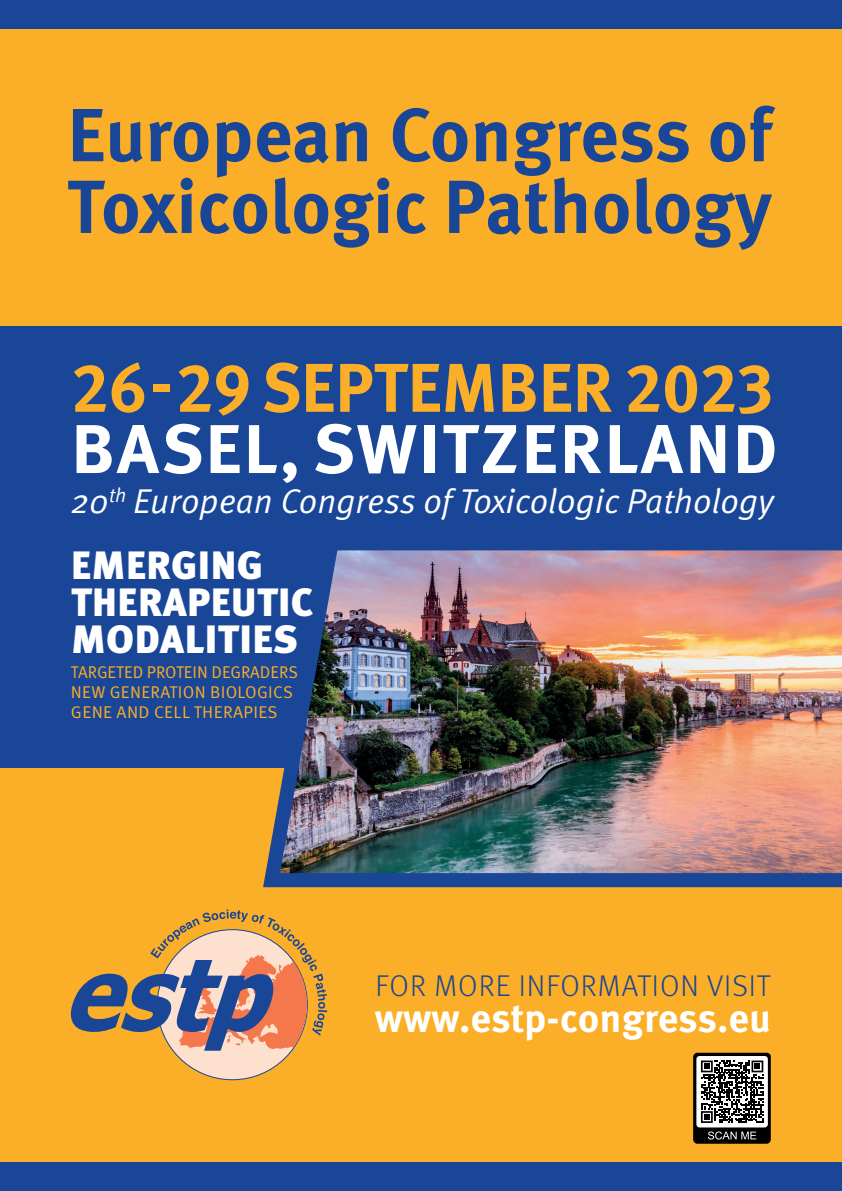
<style>
.page{position:relative;width:842px;height:1191px;background:#fff}
.page>*{position:absolute;margin:0;border:0;box-sizing:border-box;transform-origin:0 0}
.t1{font:700 75.1px/71.7px "Meta Pro";color:#194697}
.t2{font:700 68.85px "Meta Pro";letter-spacing:-.005em;color:#fbae27}
.t3{font:700 68.85px "Meta Pro";letter-spacing:.03em;color:#fff;scale:1.04 1}
.t4{font:700 40px "Meta Pro";letter-spacing:-.005em;color:#fff}
.t5{font:900 39.5px/37px "Meta Pro";letter-spacing:.01em;color:#fff}
.t6{font:italic 34.45px "Meta Pro";color:#fff}
.t7{font:300 30px "Meta Pro";letter-spacing:.035em;color:#194697}
.t8{font:17px/20.2px "Meta Pro";letter-spacing:.02em;color:#fbae27}
</style>
<div class="page">
<div style="left:0;top:28px;width:842px;height:1134px;background:#fbae27"></div>
<div style="left:0;top:0;width:842px;height:28px;background:#194697"></div>
<div style="left:0;top:1162px;width:842px;height:29px;background:#194697"></div>
<div style="left:157px;top:929px;width:150px;height:150px;background:#fde0cd;border-radius:50%"></div>
<svg style="left:70px;top:909px;width:257px;height:141px"></svg>
<div style="left:0;top:326px;width:842px;height:441px;background:#194697"></div>
<img style="left:255px;top:550px;width:587px;height:338px">
<svg style="left:693px;top:1052px;width:78px;height:91px;background:#6a6967"></svg>
<h1 class="t1" style="left:67px;top:94px;width:706px">European Congress of<br>Toxicologic Pathology</h1>
<h2 class="t2" style="left:71px;top:334px;width:704px">26 - 29 SEPTEMBER 2023</h2>
<h2 class="t3" style="left:71px;top:395px;width:681px">BASEL, SWITZERLAND</h2>
<h3 class="t6" style="left:71px;top:479px;width:704px">20<sup>th</sup> European Congress of Toxicologic Pathology</h3>
<h3 class="t5" style="left:71px;top:548px;width:244px">EMERGING<br>THERAPEUTIC<br>MODALITIES</h3>
<p class="t8" style="left:71px;top:662px;width:229px">TARGETED PROTEIN DEGRADERS<br>NEW GENERATION BIOLOGICS<br>GENE AND CELL THERAPIES</p>
<h3 class="t7" style="left:375px;top:964px;width:396px">FOR MORE INFORMATION VISIT</h3>
<h3 class="t4" style="left:375px;top:986px;width:398px">www.estp-congress.eu</h3>
</div>
